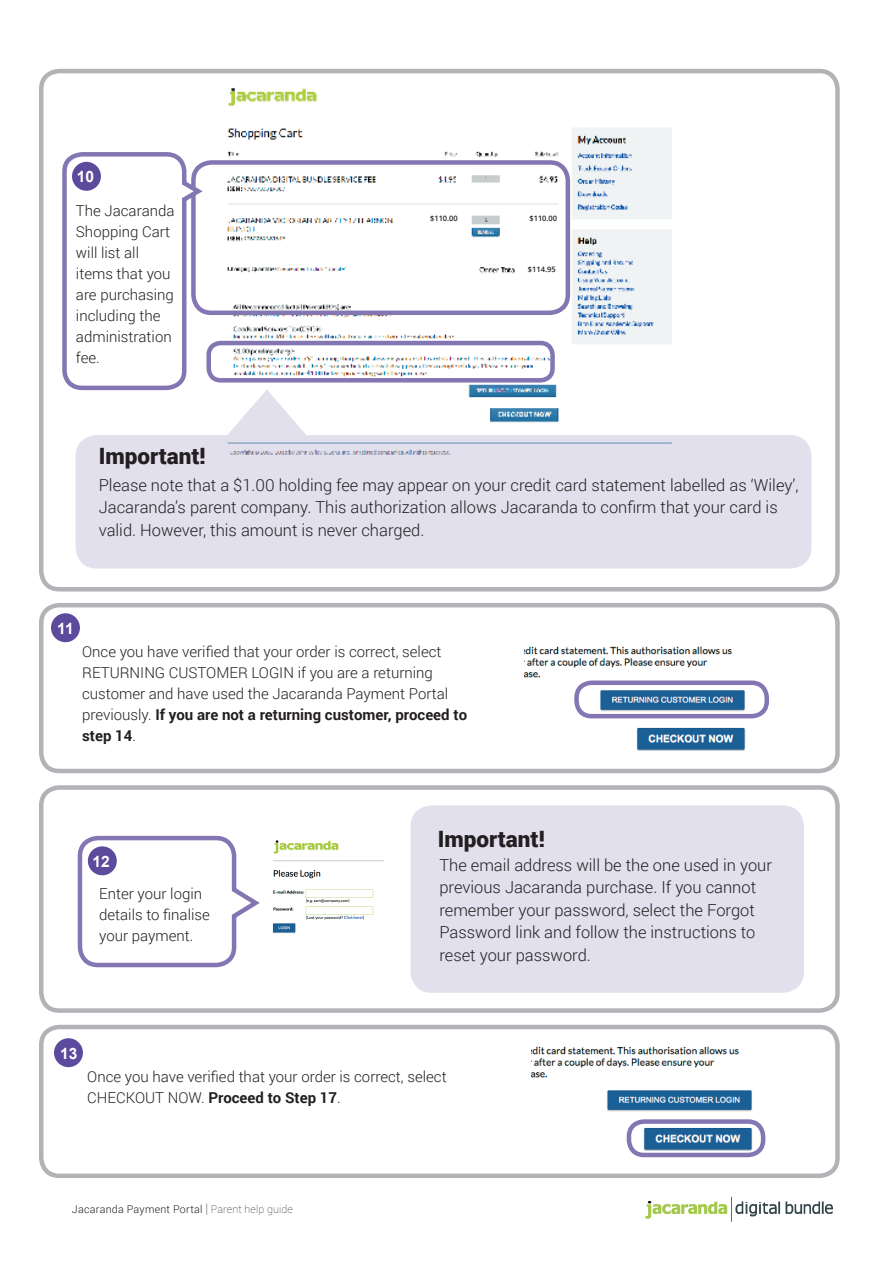
<style>
.page{position:relative;width:893px;height:1263px;background:#fff}
.page>*{position:absolute;margin:0;border:0;box-sizing:border-box;transform-origin:0 0}
.t1{font:900 22.5px "Roboto";color:#231f20}
.t2{font:300 16.5px/22.5px "Roboto";color:#231f20}
.t3{font:700 15.6px "Arial";color:#fff}
.t4{font:300 15px/21px "Roboto";color:#231f20}
.t5{font:300 10.65px "Roboto";letter-spacing:.025em;color:#231f20}
.t6{font:600 7.5px "Open Sans";color:#231f20}
.s1{font-weight:700}
.s2{font-weight:100;font-size:13.35px}
.s3{font-weight:100}
</style>
<div class="page">
<img style="left:207px;top:87px;width:465px;height:336px">
<div style="left:191px;top:160px;width:379px;height:155px;border:4px solid #8476b3;border-radius:18px"></div>
<div style="left:39px;top:69px;width:801px;height:522px;border:4px solid #b2b3b7;border-radius:18px"></div>
<svg style="left:62px;top:152px;width:145px;height:239px"></svg>
<div style="left:72px;top:162px;width:29px;height:29px;background:#5c4a9c;border-radius:50%"></div>
<div style="left:79px;top:438px;width:729px;height:127px;background:#e3e0ee;border-radius:18px"></div>
<div style="left:76px;top:435px;width:735px;height:133px;border:6px solid #5c4a9c;border-radius:18px"></div>
<div style="left:206px;top:341px;width:349px;height:41px;border:4px solid #8476b3;border-radius:12px"></div>
<svg style="left:227px;top:389px;width:79px;height:46px"></svg>
<img style="left:645px;top:1196px;width:188px;height:26px">
<img style="left:524px;top:646px;width:240px;height:105px">
<div style="left:39px;top:603px;width:801px;height:170px;border:4px solid #b2b3b7;border-radius:18px"></div>
<div style="left:51px;top:613px;width:29px;height:29px;background:#5c4a9c;border-radius:50%"></div>
<div style="left:574px;top:680px;width:195px;height:38px;border:4px solid #8476b3;border-radius:15px"></div>
<img style="left:272px;top:840px;width:111px;height:93px">
<div style="left:39px;top:785px;width:801px;height:228px;border:4px solid #b2b3b7;border-radius:18px"></div>
<div style="left:413px;top:808px;width:388px;height:182px;background:#e3e0ee;border-radius:18px"></div>
<div style="left:410px;top:805px;width:394px;height:188px;border:6px solid #5c4a9c;border-radius:18px"></div>
<svg style="left:77px;top:835px;width:183px;height:133px"></svg>
<div style="left:88px;top:846px;width:29px;height:29px;background:#5c4a9c;border-radius:50%"></div>
<div style="left:39px;top:1025px;width:801px;height:153px;border:4px solid #b2b3b7;border-radius:18px"></div>
<img style="left:531px;top:1046px;width:235px;height:112px">
<div style="left:627px;top:1119px;width:138px;height:38px;border:4px solid #8476b3;border-radius:15px"></div>
<div style="left:54px;top:1038px;width:29px;height:29px;background:#5c4a9c;border-radius:50%"></div>
<div style="left:529px;top:216px;width:34px;height:14px;background:#fff"></div>
<div style="left:528px;top:266px;width:33px;height:14px;background:#fff"></div>
<div style="left:430px;top:215px;width:33px;height:14px;background:#fff"></div>
<p class="t3" style="left:77px;top:166px;width:19px">10</p>
<p class="t4" style="left:76px;top:199px;width:100px">The Jacaranda<br>Shopping Cart will list all items that you are purchasing including the administration fee.</p>
<h1 class="t1" style="left:99px;top:440px;width:109px">Important!</h1>
<p class="t6" style="left:430px;top:213px;width:29px">$110.00</p>
<p class="t6" style="left:529px;top:213px;width:29px">$110.00</p>
<p class="t6" style="left:528px;top:264px;width:29px">$114.95</p>
<p class="t2" style="left:99px;top:473px;width:701px">Please note that a $1.00 holding fee may appear on your credit card statement labelled as ‘Wiley’,<br>Jacaranda’s parent company. This authorization allows Jacaranda to confirm that your card is valid. However, this amount is never charged.</p>
<p class="t3" style="left:57px;top:618px;width:18px">11</p>
<p class="t4" style="left:82px;top:641px;width:386px">Once you have verified that your order is correct, select RETURNING CUSTOMER LOGIN if you are a returning customer and have used the Jacaranda Payment Portal previously. <span class="s1">If you are not a returning customer, proceed to step 14</span>.</p>
<p class="t3" style="left:93px;top:851px;width:19px">12</p>
<p class="t4" style="left:99px;top:883px;width:112px">Enter your login details to finalise your payment.</p>
<h1 class="t1" style="left:438px;top:823px;width:109px">Important!</h1>
<p class="t2" style="left:439px;top:853px;width:334px">The email address will be the one used in your previous Jacaranda purchase. If you cannot remember your password, select the Forgot Password link and follow the instructions to reset your password.</p>
<p class="t3" style="left:60px;top:1042px;width:19px">13</p>
<p class="t4" style="left:87px;top:1066px;width:361px">Once you have verified that your order is correct, select<br>CHECKOUT NOW. <span class="s1">Proceed to Step 17</span>.</p>
<p class="t5" style="left:72px;top:1202px;width:222px">Jacaranda Payment Portal <span class="s2">|</span> <span class="s3">Parent help guide</span></p>
</div>
